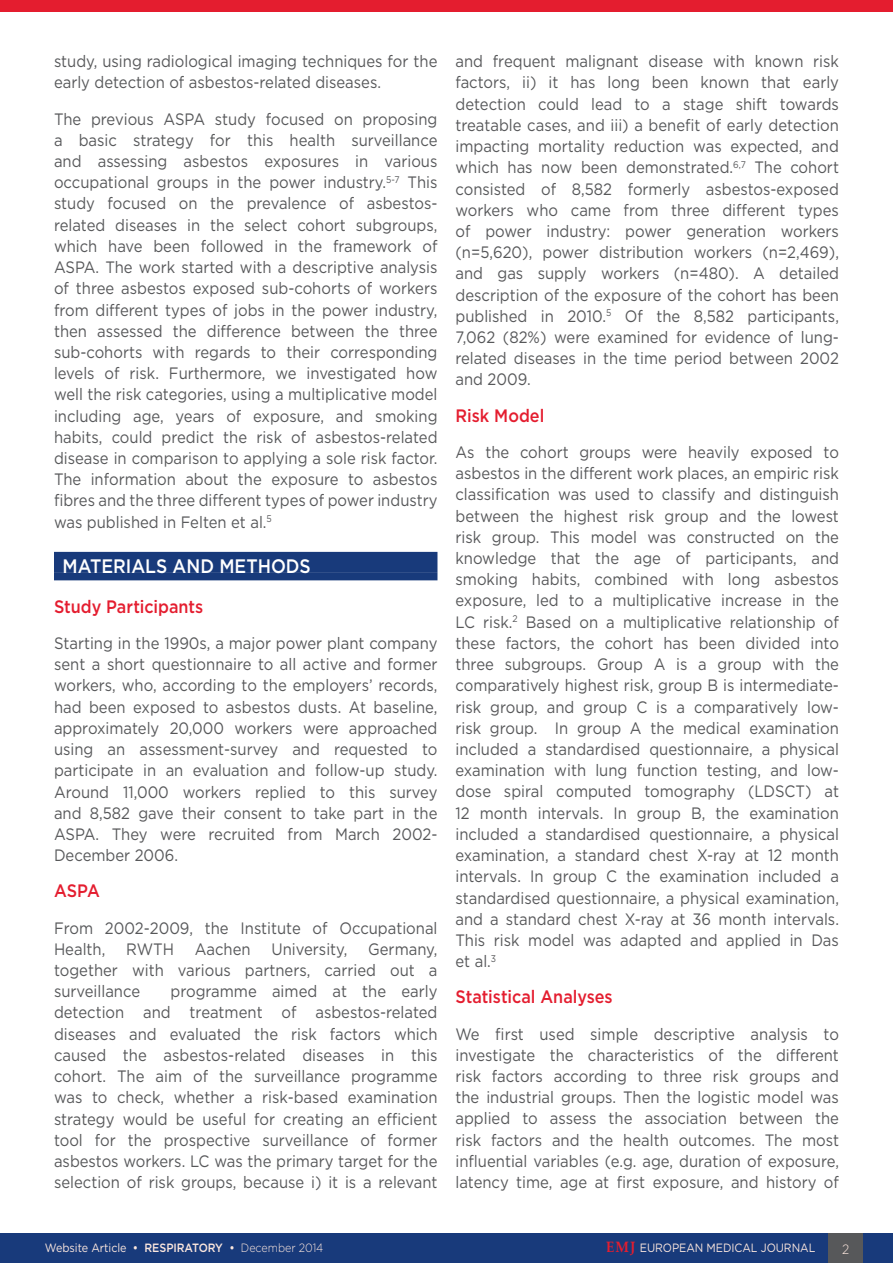
<style>
.page{position:relative;width:893px;height:1263px;background:#fff}
.page>*{position:absolute;margin:0;border:0;box-sizing:border-box;transform-origin:0 0}
.t1{font:500 19.5px "Gotham";color:#fff;scale:.9 1}
.t2{font:500 18px "Gotham";color:#e41d2f;scale:.9 1}
.t3{font:16.5px/21.1px "Gotham";color:#57585a;text-align:justify;scale:.9 1}
.t4{font:300 13.5px "Gotham";color:#fce7de;scale:.9 1}
.t5{font:12px "Gotham";letter-spacing:-.005em;color:#fce7de;scale:.9 1}
.s1{font-weight:500}
.s2{font-weight:300}
.s3{font-family:"Palatino Linotype";font-weight:700;font-size:15px;color:#e41d2f}
</style>
<div class="page">
<div style="left:0;top:1233px;width:893px;height:30px;background:#183a7b"></div>
<div style="left:829px;top:1233px;width:34px;height:30px;background:#57585a"></div>
<div style="left:0;top:0;width:893px;height:11px;background:#e41d2f"></div>
<div style="left:54px;top:552px;width:383px;height:21px;background:#183a7b"></div>
<div style="left:54px;top:573px;width:383px;height:7px;background:#183a7b"></div>
<p class="t3" style="left:54px;top:50px;width:428px">study, using radiological imaging techniques for the early detection of asbestos-related diseases.</p>
<p class="t3" style="left:54px;top:108px;width:428px">The previous ASPA study focused on proposing a basic strategy for this health surveillance and assessing asbestos exposures in various occupational groups in the power industry.<sup>5-7</sup> This study focused on the prevalence of asbestos&shy;related diseases in the select cohort subgroups, which have been followed in the framework of ASPA. The work started with a descriptive analysis of three asbestos exposed sub-cohorts of workers from different types of jobs in the power industry, then assessed the difference between the three sub-cohorts with regards to their corresponding levels of risk. Furthermore, we investigated how well the risk categories, using a multiplicative model including age, years of exposure, and smoking habits, could predict the risk of asbestos-related disease in comparison to applying a sole risk factor.<br>The information about the exposure to asbestos fibres and the three different types of power industry was published in Felten et al.<sup>5</sup></p>
<p class="t1" style="left:63px;top:553px;width:277px">MATERIALS AND METHODS</p>
<p class="t2" style="left:54px;top:595px;width:168px">Study Participants</p>
<p class="t3" style="left:54px;top:632px;width:428px">Starting in the 1990s, a major power plant company sent a short questionnaire to all active and former workers, who, according to the employers’ records, had been exposed to asbestos dusts. At baseline, approximately 20,000 workers were approached using an assessment-survey and requested to participate in an evaluation and follow-up study.<br>Around 11,000 workers replied to this survey and 8,582 gave their consent to take part in the ASPA. They were recruited from March 2002- December 2006.</p>
<p class="t2" style="left:54px;top:879px;width:53px">ASPA</p>
<p class="t3" style="left:54px;top:917px;width:428px">From 2002-2009, the Institute of Occupational<br>Health,</p>
<p class="t3" style="left:126px;top:938px;width:55px">RWTH</p>
<p class="t3" style="left:195px;top:938px;width:64px">Aachen</p>
<p class="t3" style="left:272px;top:938px;width:86px">University,</p>
<p class="t3" style="left:54px;top:938px;width:428px;text-indent:314px">Germany, together with various partners, carried out a surveillance</p>
<p class="t3" style="left:54px;top:980px;width:428px;text-indent:117px">programme aimed at the early detection and treatment of asbestos-related diseases and evaluated the risk factors which caused the asbestos-related diseases in this cohort. The aim of the surveillance programme was to check, whether a risk-based examination strategy would be useful for creating an efficient tool for the prospective surveillance of former asbestos workers. LC was the primary target for the selection of risk groups, because i) it is a relevant</p>
<p class="t3" style="left:455px;top:50px;width:428px">and frequent malignant disease with known risk factors, ii) it has long been known that early detection could lead to a stage shift towards treatable cases, and iii) a benefit of early detection impacting mortality reduction was expected, and which has now been demonstrated.<sup>6,7</sup> The cohort consisted of 8,582 formerly asbestos-exposed workers who came from three different types of power industry: power generation workers (n=5,620), power distribution workers (n=2,469), and gas supply workers (n=480). A detailed description of the exposure of the cohort has been published in 2010.<sup>5</sup> Of the 8,582 participants, 7,062 (82%) were examined for evidence of lung&shy;related diseases in the time period between 2002 and 2009.</p>
<p class="t2" style="left:455px;top:404px;width:100px">Risk Model</p>
<p class="t3" style="left:455px;top:441px;width:428px">As the cohort groups were heavily exposed to asbestos in the different work places, an empiric risk classification was used to classify and distinguish between the highest risk group and the lowest risk group. This model was constructed on the knowledge that the age of participants, and smoking habits, combined with long asbestos exposure, led to a multiplicative increase in the LC risk.<sup>2</sup> Based on a multiplicative relationship of these factors, the cohort has been divided into three subgroups. Group A is a group with the comparatively highest risk, group B is intermediate&shy;risk group, and group C is a comparatively low&shy;risk group. In group A the medical examination included a standardised questionnaire, a physical examination with lung function testing, and low&shy;dose spiral computed tomography (LDSCT) at 12 month intervals. In group B, the examination included a standardised questionnaire, a physical examination, a standard chest X-ray at 12 month intervals. In group C the examination included a standardised questionnaire, a physical examination, and a standard chest X-ray at 36 month intervals.<br>This risk model was adapted and applied in Das et al.<sup>3</sup></p>
<p class="t2" style="left:455px;top:985px;width:176px">Statistical Analyses</p>
<p class="t3" style="left:455px;top:1023px;width:428px">We first used simple descriptive analysis to investigate the characteristics of the different risk factors according to three risk groups and the industrial groups. Then the logistic model was applied to assess the association between the risk factors and the health outcomes. The most influential variables (e.g. age, duration of exposure, latency time, age at first exposure, and history of</p>
<p class="t5" style="left:45px;top:1240px;width:311px">Website Article <span class="s1">• RESPIRATORY •</span> <span class="s2">December 2014</span></p>
<p class="t5" style="left:606px;top:1240px;width:234px"><span class="s3">EMJ</span> EUROPEAN MEDICAL JOURNAL</p>
<p class="t4" style="left:842px;top:1240px;width:9px">2</p>
</div>
